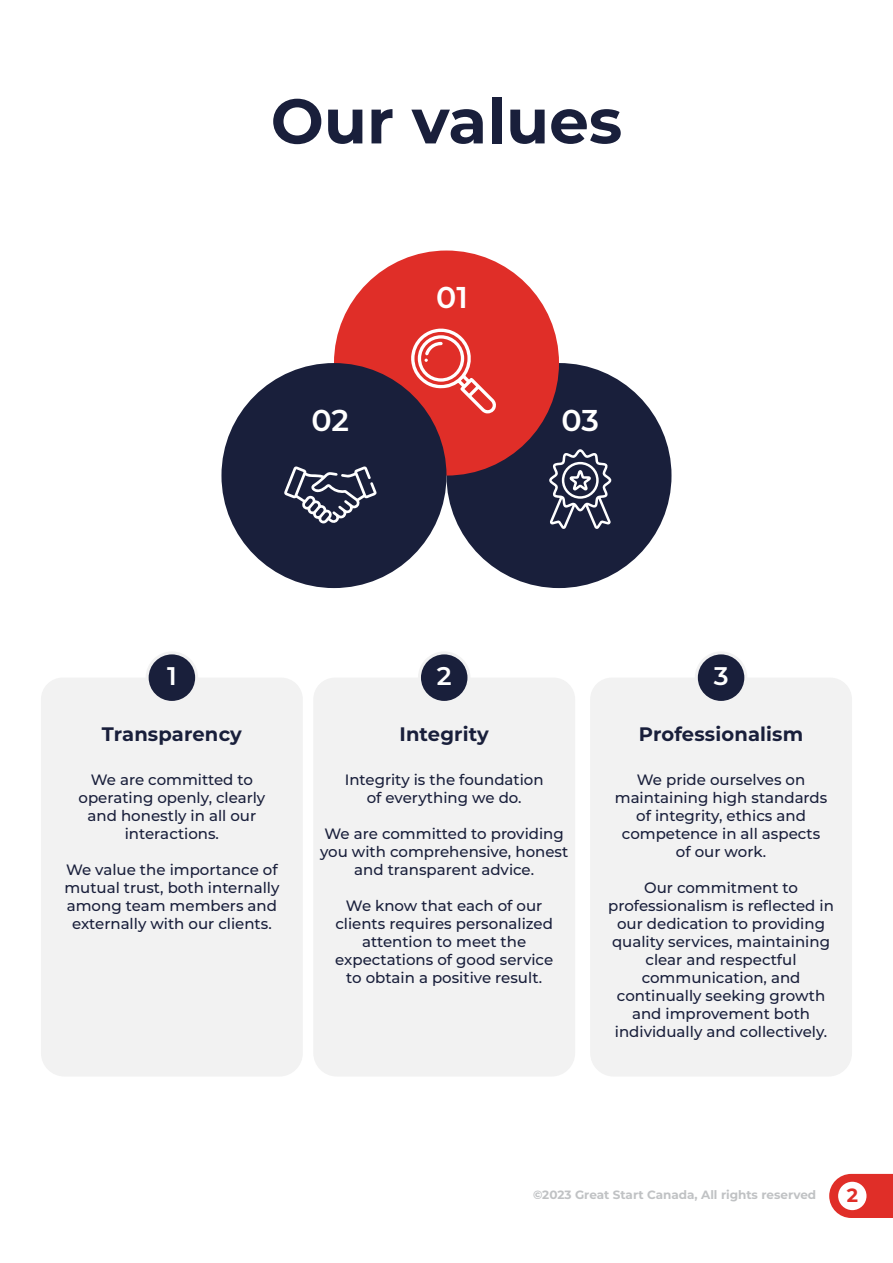
<style>
.page{position:relative;width:893px;height:1263px;background:#fff}
.page>*{position:absolute;margin:0;border:0;box-sizing:border-box;transform-origin:0 0}
.t1{font:700 62.85px "Montserrat";color:#191f3b}
.t2{font:600 30.15px "Montserrat";color:#fff}
.t3{font:600 25.5px "Montserrat";color:#fff}
.t4{font:700 19.5px "Montserrat";letter-spacing:.01em;color:#191f3b}
.t5{font:700 19.05px "Montserrat";color:#e02e28}
.t6{font:500 15px/18px "Montserrat";color:#191f3b;text-align:center}
.t7{font:700 12px "Montserrat";color:#c0c2c4}
</style>
<div class="page">
<svg style="left:829px;top:1174px;width:64px;height:44px;background:#e3443f"></svg>
<div style="left:838px;top:1182px;width:28px;height:28px;background:#fff;border-radius:50%"></div>
<div style="left:446px;top:363px;width:225px;height:225px;background:#191f3b;border-radius:50%"></div>
<div style="left:334px;top:251px;width:225px;height:225px;background:#e02e28;border-radius:50%"></div>
<div style="left:221px;top:363px;width:225px;height:225px;background:#191f3b;border-radius:50%"></div>
<div style="left:590px;top:677px;width:262px;height:399px;background:#f2f2f2;border-radius:23px"></div>
<div style="left:696px;top:653px;width:50px;height:49px;background:#191f3b;border-radius:50%"></div>
<div style="left:695px;top:651px;width:52px;height:53px;border:3px solid #f2f2f2;border-radius:50%"></div>
<div style="left:313px;top:677px;width:262px;height:399px;background:#f2f2f2;border-radius:23px"></div>
<div style="left:419px;top:653px;width:50px;height:49px;background:#191f3b;border-radius:50%"></div>
<div style="left:418px;top:651px;width:52px;height:53px;border:3px solid #f2f2f2;border-radius:50%"></div>
<div style="left:41px;top:677px;width:262px;height:399px;background:#f2f2f2;border-radius:23px"></div>
<div style="left:147px;top:653px;width:50px;height:49px;background:#191f3b;border-radius:50%"></div>
<div style="left:146px;top:651px;width:52px;height:53px;border:3px solid #f2f2f2;border-radius:50%"></div>
<svg style="left:284px;top:466px;width:92px;height:58px"></svg>
<svg style="left:549px;top:449px;width:63px;height:80px"></svg>
<svg style="left:411px;top:329px;width:85px;height:86px"></svg>
<h1 class="t1" style="left:271px;top:76px;width:353px">Our values</h1>
<h2 class="t2" style="left:436px;top:276px;width:33px">01</h2>
<h2 class="t2" style="left:312px;top:398px;width:39px">02</h2>
<h2 class="t2" style="left:561px;top:399px;width:39px">03</h2>
<h3 class="t3" style="left:167px;top:658px;width:11px">1</h3>
<h3 class="t3" style="left:437px;top:658px;width:16px">2</h3>
<h3 class="t3" style="left:714px;top:658px;width:16px">3</h3>
<h3 class="t4" style="left:102px;top:720px;width:142px">Transparency</h3>
<h3 class="t4" style="left:399px;top:720px;width:91px">Integrity</h3>
<h3 class="t4" style="left:639px;top:720px;width:166px">Professionalism</h3>
<p class="t6" style="left:78px;top:770px;width:188px">We are committed to operating openly, clearly and honestly in all our interactions.</p>
<p class="t6" style="left:64px;top:860px;width:217px">We value the importance of mutual trust, both internally among team members and externally with our clients.</p>
<p class="t6" style="left:345px;top:770px;width:200px">Integrity is the foundation of everything we do.</p>
<p class="t6" style="left:320px;top:824px;width:250px">We are committed to providing you with comprehensive, honest and transparent advice.</p>
<p class="t6" style="left:335px;top:896px;width:219px">We know that each of our clients requires personalized attention to meet the expectations of good service to obtain a positive result.</p>
<p class="t6" style="left:615px;top:770px;width:214px">We pride ourselves on maintaining high standards of integrity, ethics and competence in all aspects of our work.</p>
<p class="t6" style="left:608px;top:878px;width:227px">Our commitment to professionalism is reflected in our dedication to providing quality services, maintaining clear and respectful communication, and continually seeking growth and improvement both individually and collectively.</p>
<p class="t7" style="left:533px;top:1186px;width:285px">©2023 Great Start Canada, All rights reserved</p>
<p class="t5" style="left:847px;top:1182px;width:13px">2</p>
</div>
